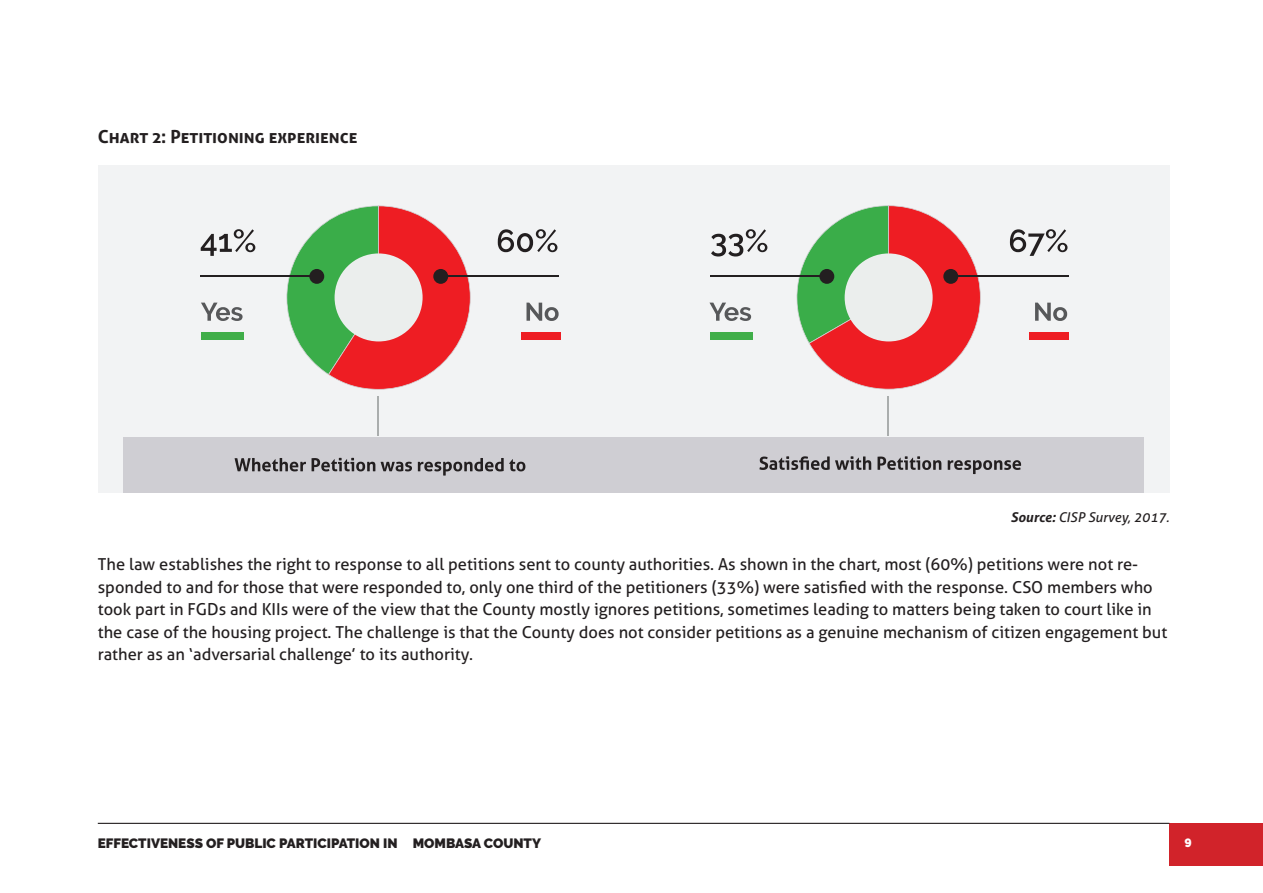
<style>
.page{position:relative;width:1263px;height:893px;background:#fff}
.page>*{position:absolute;margin:0;border:0;box-sizing:border-box;transform-origin:0 0}
.Base-Text{font:700 18px "Aller";color:#231f20}
.Base-Text-2{font:16.5px/22.5px "Aller";color:#231f20}
.t1{font:900 13.5px "Raleway";color:#231f20}
.t2{font:italic 13.5px "Aller";color:#231f20}
.t3{font:900 12px "Raleway";color:#fff}
.s1{font-weight:700}
</style>
<div class="page">
<div style="left:1169px;top:823px;width:94px;height:42px;background:#d1232a"></div>
<hr style="left:98px;top:823px;width:1071px;height:1px;background:#231f20">
<div style="left:98px;top:166px;width:1071px;height:327px;background:#f2f3f4"></div>
<div style="left:124px;top:437px;width:1020px;height:55px;background:#cfced3"></div>
<svg style="left:235px;top:458px;width:71px;height:13px"></svg>
<svg style="left:312px;top:458px;width:63px;height:13px"></svg>
<svg style="left:381px;top:462px;width:31px;height:9px"></svg>
<svg style="left:418px;top:458px;width:107px;height:18px"></svg>
<svg style="left:759px;top:456px;width:112px;height:14px"></svg>
<svg style="left:877px;top:456px;width:64px;height:14px"></svg>
<svg style="left:948px;top:460px;width:73px;height:14px"></svg>
<svg style="left:274px;top:206px;width:197px;height:184px"></svg>
<div style="left:335px;top:253px;width:88px;height:88px;background:#ebeeed;border-radius:50%"></div>
<svg style="left:498px;top:229px;width:59px;height:23px"></svg>
<div style="left:433px;top:269px;width:15px;height:15px;background:#231f20;border-radius:50%"></div>
<hr style="left:448px;top:275px;width:111px;height:1px;background:#231f20">
<div style="left:309px;top:269px;width:15px;height:15px;background:#231f20;border-radius:50%"></div>
<hr style="left:200px;top:275px;width:111px;height:1px;background:#231f20">
<svg style="left:201px;top:229px;width:54px;height:27px"></svg>
<svg style="left:784px;top:205px;width:197px;height:184px"></svg>
<div style="left:845px;top:253px;width:88px;height:88px;background:#ebeeed;border-radius:50%"></div>
<svg style="left:1010px;top:229px;width:57px;height:27px"></svg>
<div style="left:943px;top:269px;width:15px;height:15px;background:#231f20;border-radius:50%"></div>
<hr style="left:958px;top:275px;width:111px;height:1px;background:#231f20">
<div style="left:819px;top:269px;width:15px;height:15px;background:#231f20;border-radius:50%"></div>
<hr style="left:710px;top:275px;width:111px;height:1px;background:#231f20">
<svg style="left:711px;top:229px;width:56px;height:27px"></svg>
<hr style="left:377px;top:396px;width:2px;height:39px;background:#aaadad">
<hr style="left:887px;top:396px;width:2px;height:39px;background:#aaadad">
<svg style="left:709px;top:303px;width:42px;height:18px"></svg>
<div style="left:710px;top:332px;width:42px;height:7px;background:#40ae49"></div>
<svg style="left:1035px;top:303px;width:32px;height:18px"></svg>
<div style="left:1030px;top:332px;width:39px;height:7px;background:#ee1d23"></div>
<svg style="left:201px;top:303px;width:42px;height:18px"></svg>
<div style="left:202px;top:332px;width:42px;height:7px;background:#40ae49"></div>
<svg style="left:526px;top:303px;width:33px;height:18px"></svg>
<div style="left:521px;top:332px;width:39px;height:7px;background:#ee1d23"></div>
<p class="Base-Text" style="left:98px;top:125px;width:261px">Chart 2: Petitioning experience</p>
<p class="t2" style="left:1011px;top:509px;width:160px"><span class="s1">Source:</span> CISP Survey, 2017.</p>
<p class="Base-Text-2" style="left:98px;top:553px;width:1071px">The law establishes the right to response to all petitions sent to county authorities. As shown in the chart, most (60%) petitions were not re&shy;sponded to and for those that were responded to, only one third of the petitioners (33%) were satisfied with the response. CSO members who took part in FGDs and KIIs were of the view that the County mostly ignores petitions, sometimes leading to matters being taken to court like in the case of the housing project. The challenge is that the County does not consider petitions as a genuine mechanism of citizen engagement but rather as an ‘adversarial challenge’ to its authority.</p>
<p class="t1" style="left:98px;top:836px;width:445px">EFFECTIVENESS OF PUBLIC PARTICIPATION IN MOMBASA COUNTY</p>
<p class="t3" style="left:1184px;top:836px;width:9px">9</p>
</div>
